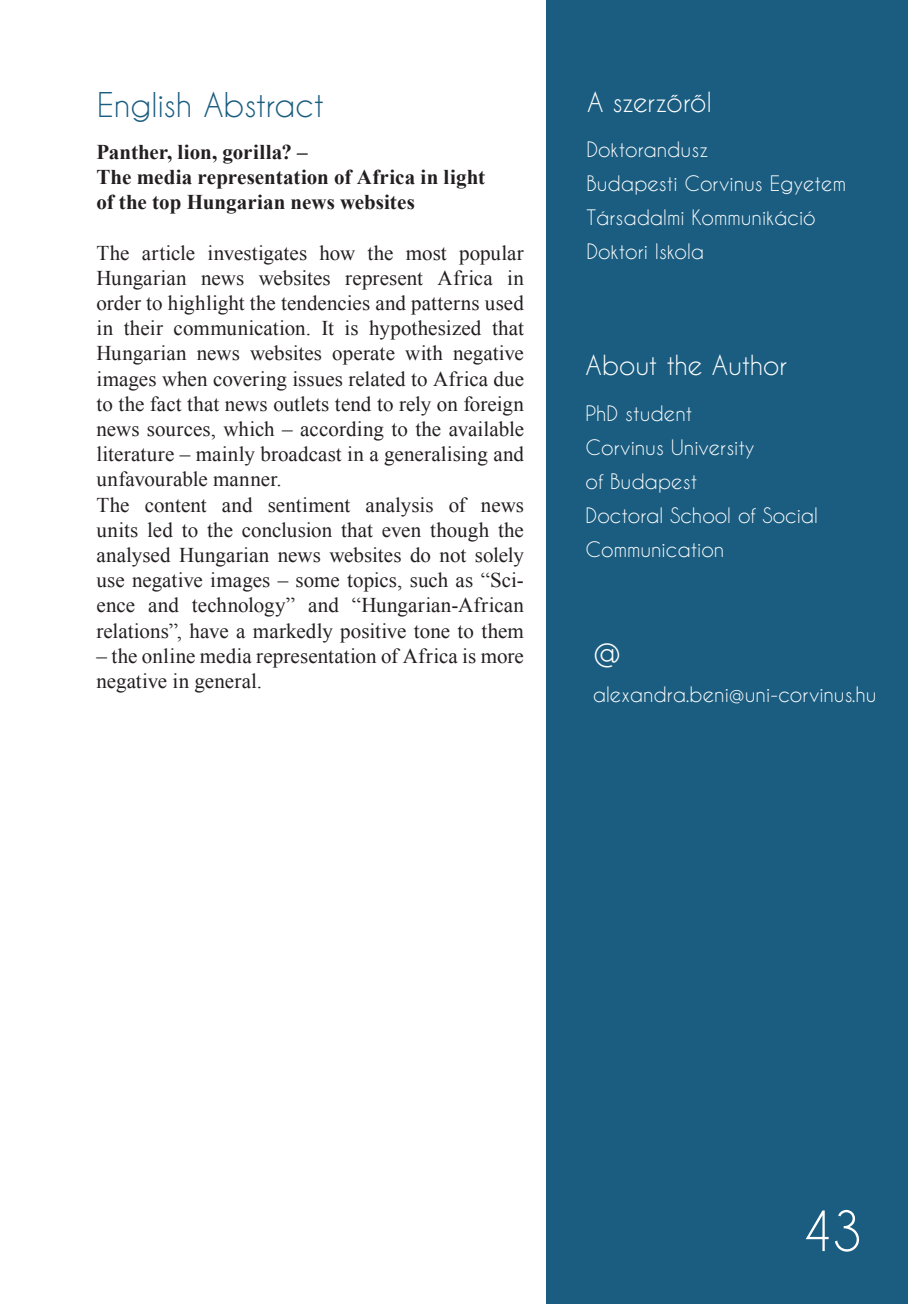
<style>
.page{position:relative;width:908px;height:1304px;background:#fff}
.page>*{position:absolute;margin:0;border:0;box-sizing:border-box;transform-origin:0 0}
.t1{font:52px "Caviar Dreams";color:#fff}
.alcim_1{font:36px "Caviar Dreams";color:#fff}
.alcim_1-2{font:32px "Caviar Dreams";letter-spacing:-.01em;color:#1b5d80}
.alcim_1-3{font:26px "Caviar Dreams";letter-spacing:-.01em;color:#fff}
._3_elso_bekezdes{font:21px/25.2px "Times New Roman";letter-spacing:.005em;color:#231f20;text-align:justify}
._3_elso_bekezdes-2{font:700 21px/25.2px "Times New Roman";color:#231f20}
.t2{font:20px/34px "Caviar Dreams";color:#fff}
</style>
<div class="page">
<div style="left:546px;top:0;width:361px;height:1304px;background:#1b5d80"></div>
<p class="alcim_1-2" style="left:97px;top:86px;width:228px">English Abstract</p>
<p class="alcim_1-3" style="left:586px;top:87px;width:126px">A szerzőről</p>
<p class="_3_elso_bekezdes-2" style="left:96px;top:139px;width:390px">Panther, lion, gorilla? –<br>The media representation of Africa in light of the top Hungarian news websites</p>
<p class="_3_elso_bekezdes" style="left:96px;top:240px;width:429px">The article investigates how the most popular Hungarian news websites represent Africa in order to highlight the tendencies and patterns used in their communication. It is hypothesized that Hungarian news websites operate with negative images when covering issues related to Africa due to the fact that news outlets tend to rely on foreign news sources, which – according to the available literature – mainly broadcast in a generalising and unfavourable manner.</p>
<p class="_3_elso_bekezdes" style="left:96px;top:492px;width:429px">The content and sentiment analysis of news units led to the conclusion that even though the analysed Hungarian news websites do not solely use negative images – some topics, such as “Sci&shy;ence and technology” and “Hungarian-African relations”, have a markedly positive tone to them</p>
<p class="_3_elso_bekezdes" style="left:96px;top:643px;width:429px">– the online media representation of Africa is more negative in general.</p>
<p class="t2" style="left:586px;top:132px;width:124px">Doktorandusz</p>
<p class="t2" style="left:586px;top:166px;width:261px">Budapesti Corvinus Egyetem</p>
<p class="t2" style="left:586px;top:200px;width:231px">Társadalmi Kommunikáció<br>Doktori Iskola</p>
<p class="alcim_1-3" style="left:585px;top:350px;width:203px">About the Author</p>
<p class="t2" style="left:585px;top:396px;width:108px">PhD student</p>
<p class="t2" style="left:585px;top:430px;width:170px">Corvinus University of Budapest</p>
<p class="t2" style="left:585px;top:498px;width:234px">Doctoral School of Social<br>Communication</p>
<p class="alcim_1" style="left:592px;top:629px;width:30px">@</p>
<p class="t2" style="left:592px;top:677px;width:285px">alexandra.beni@uni-corvinus.hu</p>
<p class="t1" style="left:800px;top:1200px;width:63px">43</p>
</div>
